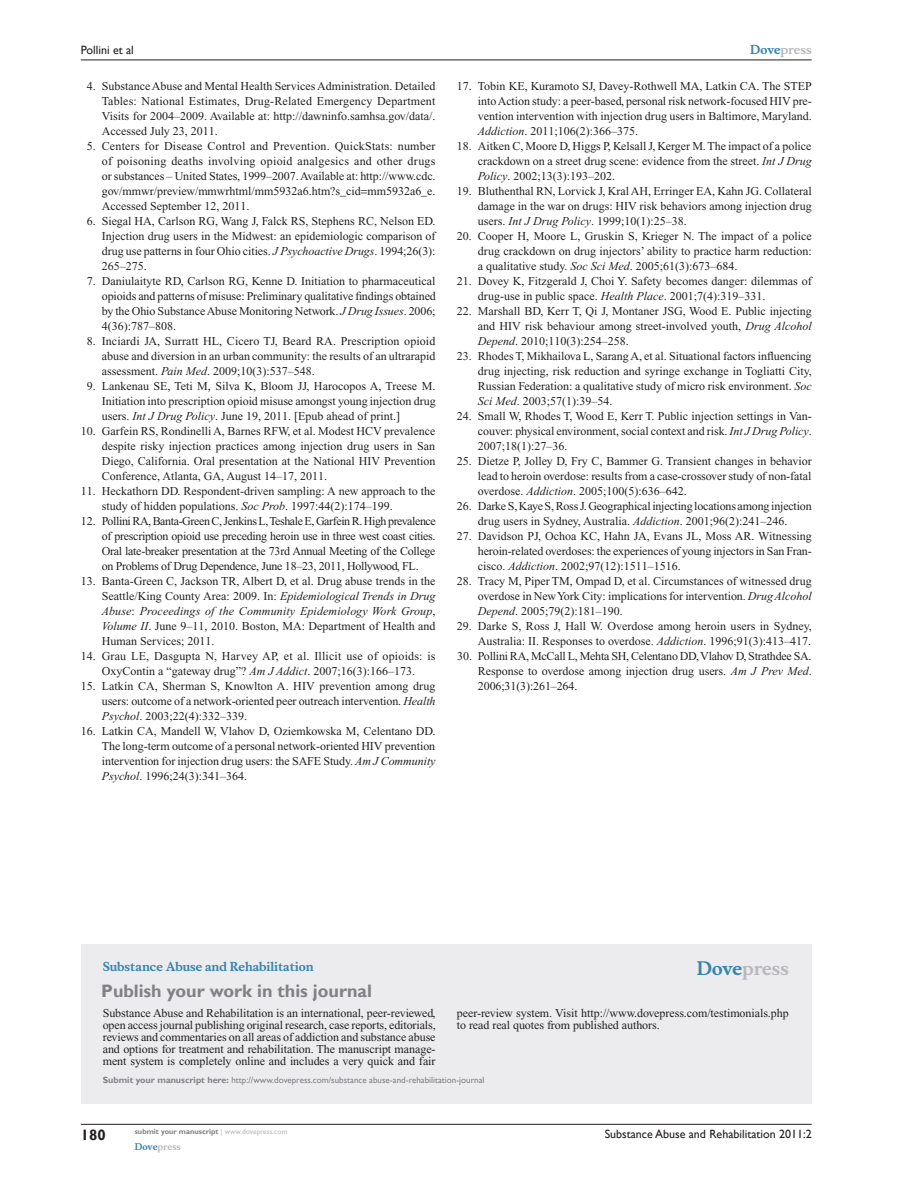
<style>
.page{position:relative;width:918px;height:1188px;background:#fff}
.page>*{position:absolute;margin:0;border:0;box-sizing:border-box;transform-origin:0 0}
.t1{font:700 18px "Gill Sans";color:#808285}
.t2{font:700 18px "Musee";color:#b8b9bc}
.t3{font:700 15px "Gill Sans";color:#231f20}
.t4{font:12px/15px "Times New Roman";color:#231f20;text-align:justify}
.t5{font:12px "Gill Sans";color:#231f20}
.t6{font:700 12px "Musee";color:#3485ae}
.t7{font:700 12px "Musee";color:#b8b9bc}
.t8{font:9px "Gill Sans";color:#808285}
.t9{font:700 9px "Musee";color:#b8b9bc}
.t10{font:700 7.5px "Gill Sans";color:#808285}
.s1{font-style:italic}
.s2{color:#3485ae}
.s3{font-weight:700}
.s4{font-weight:400;color:#b8b9bc}
</style>
<div class="page">
<div style="left:81px;top:944px;width:731px;height:159px;background:#ececee"></div>
<hr style="left:81px;top:1124px;width:731px;height:1px;background:#231f20">
<hr style="left:81px;top:60px;width:731px;height:1px;background:#231f20">
<p class="t5" style="left:81px;top:43px;width:55px">Pollini et al</p>
<p class="t4" style="left:102px;top:79px;width:335px;text-indent:-15px">4. Substance Abuse and Mental Health Services Administration. Detailed Tables: National Estimates, Drug-Related Emergency Department Visits for 2004–2009. Available at: http://dawninfo.samhsa.gov/data/.<br>Accessed July 23, 2011.</p>
<p class="t4" style="left:102px;top:139px;width:335px;text-indent:-15px">5. Centers for Disease Control and Prevention. QuickStats: number of poisoning deaths involving opioid analgesics and other drugs or substances – United States, 1999–2007. Available at: http://www.cdc. gov/mmwr/preview/mmwrhtml/mm5932a6.htm?s_cid mm5932a6_e.<br>Accessed September 12, 2011.</p>
<p class="t4" style="left:102px;top:214px;width:335px;text-indent:-15px">6. Siegal HA, Carlson RG, Wang J, Falck RS, Stephens RC, Nelson ED.<br>Injection drug users in the Midwest: an epidemiologic comparison of drug use patterns in four Ohio cities. <span class="s1">J Psychoactive Drugs</span>. 1994;26(3):<br>265–275.</p>
<p class="t4" style="left:102px;top:274px;width:336px;text-indent:-15px">7. Daniulaityte RD, Carlson RG, Kenne D. Initiation to pharmaceutical opioids and patterns of misuse: Preliminary qualitative findings obtained by the Ohio Substance Abuse Monitoring Network. <span class="s1">J Drug Issues</span>. 2006; 4(36):787–808.</p>
<p class="t4" style="left:102px;top:334px;width:335px;text-indent:-15px">8. Inciardi JA, Surratt HL, Cicero TJ, Beard RA. Prescription opioid abuse and diversion in an urban community: the results of an ultrarapid assessment. <span class="s1">Pain Med</span>. 2009;10(3):537–548.</p>
<p class="t4" style="left:102px;top:379px;width:336px;text-indent:-15px">9. Lankenau SE, Teti M, Silva K, Bloom JJ, Harocopos A, Treese M.<br>Initiation into prescription opioid misuse amongst young injection drug users. <span class="s1">Int J Drug Policy</span>. June 19, 2011. [Epub ahead of print.]</p>
<p class="t4" style="left:102px;top:424px;width:335px;text-indent:-21px">10. Garfein RS, Rondinelli A, Barnes RFW, et al. Modest HCV prevalence despite risky injection practices among injection drug users in San Diego, California. Oral presentation at the National HIV Prevention Conference, Atlanta, GA, August 14–17, 2011.</p>
<p class="t4" style="left:102px;top:484px;width:335px;text-indent:-21px">11. Heckathorn DD. Respondent-driven sampling: A new approach to the study of hidden populations. <span class="s1">Soc Prob</span>. 1997:44(2):174–199.</p>
<p class="t4" style="left:102px;top:514px;width:336px;text-indent:-21px">12. Pollini RA, Banta-Green C, Jenkins L, Teshale E, Garfein R. High prevalence of prescription opioid use preceding heroin use in three west coast cities.<br>Oral late-breaker presentation at the 73rd Annual Meeting of the College on Problems of Drug Dependence, June 18–23, 2011, Hollywood, FL.</p>
<p class="t4" style="left:102px;top:574px;width:335px;text-indent:-21px">13. Banta-Green C, Jackson TR, Albert D, et al. Drug abuse trends in the Seattle/King County Area: 2009. In: <span class="s1">Epidemiological Trends in Drug Abuse</span>: <span class="s1">Proceedings of the Community Epidemiology Work Group</span>, <span class="s1">Volume II</span>. June 9–11, 2010. Boston, MA: Department of Health and Human Services; 2011.</p>
<p class="t4" style="left:81px;top:649px;width:356px;text-align:center">14. Grau LE, Dasgupta N, Harvey AP, et al. Illicit use of opioids: is<br>OxyContin a “gateway drug”? <span class="s1">Am J Addict</span>. 2007;16(3):166–173.</p>
<p class="t4" style="left:102px;top:679px;width:335px;text-indent:-21px">15. Latkin CA, Sherman S, Knowlton A. HIV prevention among drug users: outcome of a network-oriented peer outreach intervention. <span class="s1">Health Psychol</span>. 2003;22(4):332–339.</p>
<p class="t4" style="left:102px;top:724px;width:335px;text-indent:-21px">16. Latkin CA, Mandell W, Vlahov D, Oziemkowska M, Celentano DD.<br>The long-term outcome of a personal network-oriented HIV prevention intervention for injection drug users: the SAFE Study. <span class="s1">Am J Community Psychol</span>. 1996;24(3):341–364.</p>
<p class="t7" style="left:750px;top:43px;width:63px"><span class="s2">Dove</span>press</p>
<p class="t4" style="left:478px;top:79px;width:335px;text-indent:-21px">17. Tobin KE, Kuramoto SJ, Davey-Rothwell MA, Latkin CA. The STEP into Action study: a peer-based, personal risk network-focused HIV pre&shy;vention intervention with injection drug users in Baltimore, Maryland.<br><span class="s1">Addiction</span>. 2011;106(2):366–375.</p>
<p class="t4" style="left:478px;top:139px;width:335px;text-indent:-21px">18. Aitken C, Moore D, Higgs P, Kelsall J, Kerger M. The impact of a police crackdown on a street drug scene: evidence from the street. <span class="s1">Int J Drug Policy</span>. 2002;13(3):193–202.</p>
<p class="t4" style="left:478px;top:184px;width:335px;text-indent:-21px">19. Bluthenthal RN, Lorvick J, Kral AH, Erringer EA, Kahn JG. Collateral damage in the war on drugs: HIV risk behaviors among injection drug users. <span class="s1">Int J Drug Policy</span>. 1999;10(1):25–38.</p>
<p class="t4" style="left:478px;top:229px;width:335px;text-indent:-21px">20. Cooper H, Moore L, Gruskin S, Krieger N. The impact of a police drug crackdown on drug injectors’ ability to practice harm reduction: a qualitative study. <span class="s1">Soc Sci Med</span>. 2005;61(3):673–684.</p>
<p class="t4" style="left:478px;top:274px;width:335px;text-indent:-21px">21. Dovey K, Fitzgerald J, Choi Y. Safety becomes danger: dilemmas of drug-use in public space. <span class="s1">Health Place</span>. 2001;7(4):319–331.</p>
<p class="t4" style="left:478px;top:304px;width:335px;text-indent:-21px">22. Marshall BD, Kerr T, Qi J, Montaner JSG, Wood E. Public injecting and HIV risk behaviour among street-involved youth, <span class="s1">Drug Alcohol Depend</span>. 2010;110(3):254–258.</p>
<p class="t4" style="left:478px;top:349px;width:335px;text-indent:-21px">23. Rhodes T, Mikhailova L, Sarang A, et al. Situational factors influencing drug injecting, risk reduction and syringe exchange in Togliatti City, Russian Federation: a qualitative study of micro risk environment. <span class="s1">Soc Sci Med</span>. 2003;57(1):39–54.</p>
<p class="t4" style="left:478px;top:409px;width:335px;text-indent:-21px">24. Small W, Rhodes T, Wood E, Kerr T. Public injection settings in Van&shy;couver: physical environment, social context and risk. <span class="s1">Int J Drug Policy</span>.<br>2007;18(1):27–36.</p>
<p class="t4" style="left:478px;top:454px;width:335px;text-indent:-21px">25. Dietze P, Jolley D, Fry C, Bammer G. Transient changes in behavior lead to heroin overdose: results from a case-crossover study of non-fatal overdose. <span class="s1">Addiction</span>. 2005;100(5):636–642.</p>
<p class="t4" style="left:457px;top:499px;width:356px;text-align:center">26. Darke S, Kaye S, Ross J. Geographical injecting locations among injection drug users in Sydney, Australia. <span class="s1">Addiction</span>. 2001;96(2):241–246.</p>
<p class="t4" style="left:478px;top:529px;width:335px;text-indent:-21px">27. Davidson PJ, Ochoa KC, Hahn JA, Evans JL, Moss AR. Witnessing heroin-related overdoses: the experiences of young injectors in San Fran&shy;cisco. <span class="s1">Addiction</span>. 2002;97(12):1511–1516.</p>
<p class="t4" style="left:478px;top:574px;width:335px;text-indent:-21px">28. Tracy M, Piper TM, Ompad D, et al. Circumstances of witnessed drug overdose in New York City: implications for intervention. <span class="s1">Drug Alcohol Depend</span>. 2005;79(2):181–190.</p>
<p class="t4" style="left:457px;top:619px;width:356px;text-align:right">29. Darke S, Ross J, Hall W. Overdose among heroin users in Sydney,<br>Australia: II. Responses to overdose. <span class="s1">Addiction</span>. 1996;91(3):413–417.</p>
<p class="t4" style="left:478px;top:649px;width:335px;text-indent:-21px">30. Pollini RA, McCall L, Mehta SH, Celentano DD, Vlahov D, Strathdee SA.<br>Response to overdose among injection drug users. <span class="s1">Am J Prev Med</span>.<br>2006;31(3):261–264.</p>
<p class="t6" style="left:103px;top:959px;width:212px">Substance Abuse and Rehabilitation</p>
<h1 class="t1" style="left:101px;top:980px;width:272px">Publish your work in this journal</h1>
<h1 class="t2" style="left:697px;top:958px;width:94px"><span class="s2">Dove</span>press</h1>
<p class="t4" style="left:103px;top:1007px;width:334px;line-height:12px">Substance Abuse and Rehabilitation is an international, peer-reviewed, open access journal publishing original research, case reports, editorials, reviews and commentaries on all areas of addiction and substance abuse and options for treatment and rehabilitation. The manuscript manage&shy;ment system is completely online and includes a very quick and fair</p>
<p class="t4" style="left:457px;top:1007px;width:333px;line-height:12px">peer-review system. Visit http://www.dovepress.com/testimonials.php to read real quotes from published authors.</p>
<p class="t8" style="left:103px;top:1075px;width:383px"><span class="s3">Submit your manuscript here:</span> http://www.dovepress.com/substance abuse-and-rehabilitation-journal</p>
<p class="t3" style="left:81px;top:1126px;width:26px">180</p>
<p class="t10" style="left:135px;top:1127px;width:154px">submit your manuscript <span class="s4">| www.dovepress.com</span></p>
<p class="t9" style="left:135px;top:1141px;width:48px"><span class="s2">Dove</span>press</p>
<p class="t5" style="left:605px;top:1127px;width:208px">Substance Abuse and Rehabilitation 2011:2</p>
</div>
